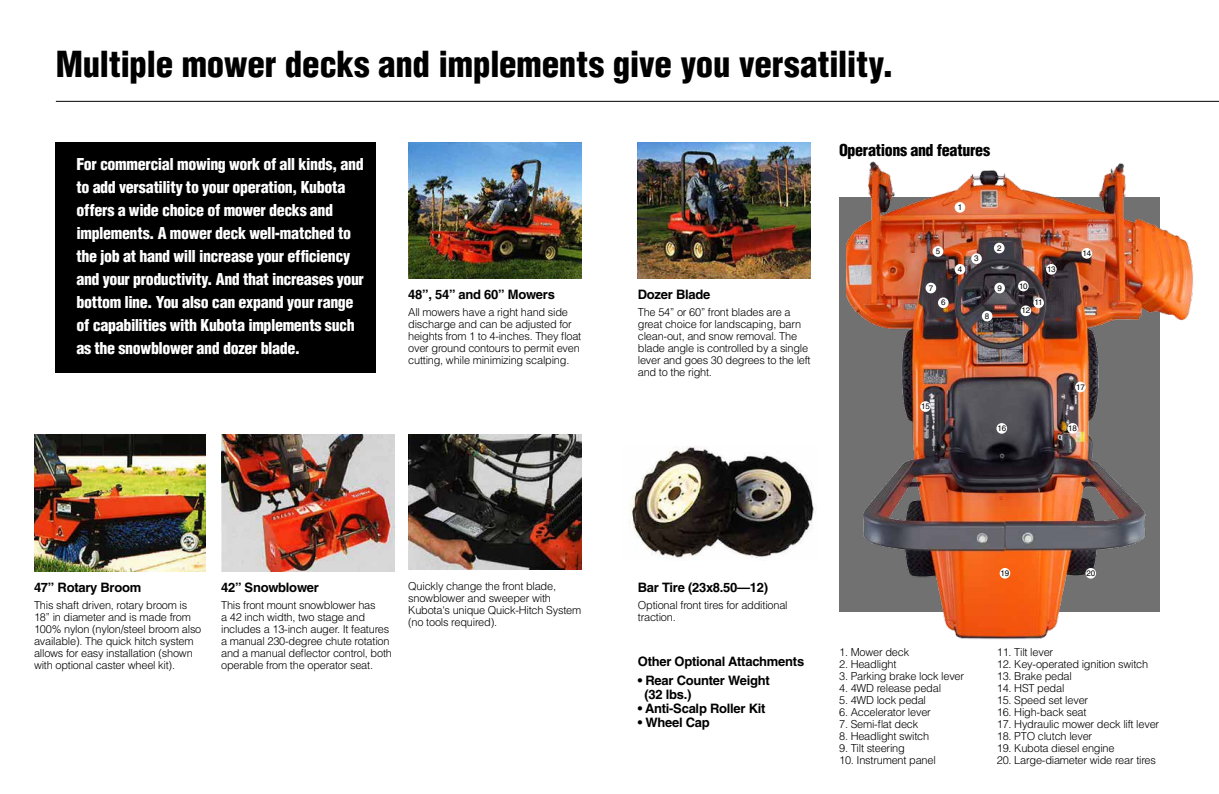
<style>
.page{position:relative;width:1219px;height:794px;background:#fff}
.page>*{position:absolute;margin:0;border:0;box-sizing:border-box;transform-origin:0 0}
.t1{font:900 condensed 35px "Helvetica";letter-spacing:-.005em;color:#000}
.t2{font:900 condensed 16px/23px "Helvetica";letter-spacing:-.02em;color:#fff}
.t3{font:900 condensed 16px "Helvetica";letter-spacing:-.02em;color:#000}
.t4{font:700 13px/14px "Helvetica";letter-spacing:-.02em;color:#000}
.t5{font:300 11px/12px "Helvetica";letter-spacing:-.02em;color:#000}
.t6{font:8px "Helvetica";letter-spacing:-.02em;color:#000}
</style>
<div class="page">
<div style="left:56px;top:142px;width:320px;height:231px;background:#000"></div>
<hr style="left:56px;top:101px;width:1163px;height:1px;background:#000">
<img style="left:408px;top:142px;width:173px;height:137px">
<img style="left:221px;top:435px;width:173px;height:136px">
<img style="left:34px;top:435px;width:172px;height:136px">
<img style="left:638px;top:142px;width:173px;height:137px">
<img style="left:408px;top:435px;width:173px;height:134px">
<img style="left:630px;top:446px;width:184px;height:112px">
<div style="left:839px;top:197px;width:320px;height:414px;background:#727171"></div>
<img style="left:846px;top:161px;width:348px;height:479px">
<div style="left:955px;top:202px;width:10px;height:11px;background:#fff;border-radius:50%"></div>
<div style="left:994px;top:243px;width:10px;height:10px;background:#fff;border-radius:50%"></div>
<div style="left:971px;top:253px;width:11px;height:11px;background:#fff;border-radius:50%"></div>
<div style="left:955px;top:264px;width:10px;height:11px;background:#fff;border-radius:50%"></div>
<div style="left:933px;top:246px;width:10px;height:11px;background:#fff;border-radius:50%"></div>
<div style="left:938px;top:297px;width:11px;height:11px;background:#fff;border-radius:50%"></div>
<div style="left:926px;top:283px;width:10px;height:10px;background:#fff;border-radius:50%"></div>
<div style="left:982px;top:311px;width:10px;height:10px;background:#fff;border-radius:50%"></div>
<div style="left:994px;top:283px;width:11px;height:10px;background:#fff;border-radius:50%"></div>
<div style="left:1018px;top:281px;width:11px;height:10px;background:#fff;border-radius:50%"></div>
<div style="left:1033px;top:297px;width:11px;height:11px;background:#fff;border-radius:50%"></div>
<div style="left:1020px;top:305px;width:11px;height:11px;background:#fff;border-radius:50%"></div>
<div style="left:1046px;top:264px;width:11px;height:11px;background:#fff;border-radius:50%"></div>
<div style="left:1081px;top:248px;width:11px;height:11px;background:#fff;border-radius:50%"></div>
<div style="left:920px;top:401px;width:11px;height:11px;background:#fff;border-radius:50%"></div>
<div style="left:996px;top:423px;width:11px;height:11px;background:#fff;border-radius:50%"></div>
<div style="left:1075px;top:382px;width:11px;height:10px;background:#fff;border-radius:50%"></div>
<div style="left:1067px;top:423px;width:11px;height:11px;background:#fff;border-radius:50%"></div>
<div style="left:1000px;top:568px;width:10px;height:10px;background:#fff;border-radius:50%"></div>
<div style="left:1085px;top:568px;width:11px;height:10px;background:#fff;border-radius:50%"></div>
<h1 class="t1" style="left:56px;top:42px;width:839px">Multiple mower decks and implements give you versatility.</h1>
<p class="t2" style="left:76px;top:153px;width:289px">For commercial mowing work of all kinds, and to add versatility to your operation, Kubota offers a wide choice of mower decks and implements. A mower deck well-matched to the job at hand will increase your efficiency and your productivity. And that increases your bottom line. You also can expand your range of capabilities with Kubota implements such as the snowblower and dozer blade.</p>
<p class="t4" style="left:408px;top:287px;width:148px">48”, 54” and 60” Mowers</p>
<p class="t5" style="left:408px;top:306px;width:175px">All mowers have a right hand side discharge and can be adjusted for heights from 1 to 4-inches. They float over ground contours to permit even cutting, while minimizing scalping.</p>
<p class="t4" style="left:638px;top:287px;width:74px">Dozer Blade</p>
<p class="t5" style="left:638px;top:306px;width:174px">The 54” or 60” front blades are a great choice for landscaping, barn clean-out, and snow removal. The blade angle is controlled by a single lever and goes 30 degrees to the left and to the right.</p>
<h2 class="t3" style="left:839px;top:140px;width:153px">Operations and features</h2>
<p class="t6" style="left:958px;top:202px;width:6px">1</p>
<p class="t6" style="left:936px;top:246px;width:6px">5</p>
<p class="t6" style="left:974px;top:254px;width:6px">3</p>
<p class="t6" style="left:997px;top:243px;width:6px">2</p>
<p class="t6" style="left:958px;top:264px;width:6px">4</p>
<p class="t6" style="left:1047px;top:264px;width:10px">13</p>
<p class="t6" style="left:929px;top:283px;width:6px">7</p>
<p class="t6" style="left:997px;top:283px;width:6px">9</p>
<p class="t6" style="left:1019px;top:281px;width:10px">10</p>
<p class="t6" style="left:941px;top:298px;width:6px">6</p>
<p class="t6" style="left:1034px;top:298px;width:10px">11</p>
<p class="t6" style="left:985px;top:311px;width:6px">8</p>
<p class="t6" style="left:1021px;top:306px;width:10px">12</p>
<p class="t6" style="left:1082px;top:248px;width:10px">14</p>
<p class="t6" style="left:921px;top:402px;width:10px">15</p>
<p class="t6" style="left:997px;top:423px;width:10px">16</p>
<p class="t6" style="left:1076px;top:382px;width:10px">17</p>
<p class="t6" style="left:1068px;top:423px;width:10px">18</p>
<p class="t4" style="left:34px;top:580px;width:109px">47” Rotary Broom</p>
<p class="t5" style="left:34px;top:599px;width:169px">This shaft driven, rotary broom is 18” in diameter and is made from 100% nylon (nylon/steel broom also available). The quick hitch system allows for easy installation (shown with optional caster wheel kit).</p>
<p class="t4" style="left:221px;top:580px;width:99px">42” Snowblower</p>
<p class="t5" style="left:221px;top:599px;width:172px">This front mount snowblower has<br>a 42 inch width, two stage and includes a 13-inch auger. It features a manual 230-degree chute rotation and a manual deflector control, both operable from the operator seat.</p>
<p class="t5" style="left:408px;top:580px;width:175px">Quickly change the front blade, snowblower and sweeper with<br>Kubota's unique Quick-Hitch System (no tools required).</p>
<p class="t4" style="left:638px;top:580px;width:132px">Bar Tire (23x8.50—12)</p>
<p class="t5" style="left:638px;top:599px;width:151px">Optional front tires for additional traction.</p>
<p class="t4" style="left:638px;top:654px;width:168px">Other Optional Attachments</p>
<p class="t4" style="left:645px;top:673px;width:127px;text-indent:-7px">• Rear Counter Weight (32 lbs.)</p>
<p class="t4" style="left:638px;top:701px;width:129px">• Anti-Scalp Roller Kit</p>
<p class="t4" style="left:638px;top:715px;width:74px">• Wheel Cap</p>
<p class="t5" style="left:839px;top:646px;width:72px">1. Mower deck</p>
<p class="t5" style="left:839px;top:658px;width:59px">2. Headlight</p>
<p class="t5" style="left:839px;top:670px;width:127px">3. Parking brake lock lever</p>
<p class="t5" style="left:839px;top:682px;width:103px">4. 4WD release pedal</p>
<p class="t5" style="left:839px;top:694px;width:88px">5. 4WD lock pedal</p>
<p class="t5" style="left:839px;top:706px;width:93px">6. Accelerator lever</p>
<p class="t5" style="left:839px;top:718px;width:81px">7. Semi-flat deck</p>
<p class="t5" style="left:839px;top:730px;width:92px">8. Headlight switch</p>
<p class="t5" style="left:839px;top:742px;width:67px">9. Tilt steering</p>
<p class="t5" style="left:839px;top:754px;width:98px">10. Instrument panel</p>
<p class="t6" style="left:1001px;top:568px;width:10px">19</p>
<p class="t6" style="left:1086px;top:568px;width:10px">20</p>
<p class="t5" style="left:997px;top:646px;width:58px">11. Tilt lever</p>
<p class="t5" style="left:997px;top:658px;width:153px">12. Key-operated ignition switch</p>
<p class="t5" style="left:997px;top:670px;width:77px">13. Brake pedal</p>
<p class="t5" style="left:997px;top:682px;width:69px">14. HST pedal</p>
<p class="t5" style="left:997px;top:694px;width:93px">15. Speed set lever</p>
<p class="t5" style="left:997px;top:706px;width:91px">16. High-back seat</p>
<p class="t5" style="left:997px;top:718px;width:164px">17. Hydraulic mower deck lift lever</p>
<p class="t5" style="left:997px;top:730px;width:97px">18. PTO clutch lever</p>
<p class="t5" style="left:997px;top:742px;width:119px">19. Kubota diesel engine</p>
<p class="t5" style="left:997px;top:754px;width:161px">20. Large-diameter wide rear tires</p>
</div>
